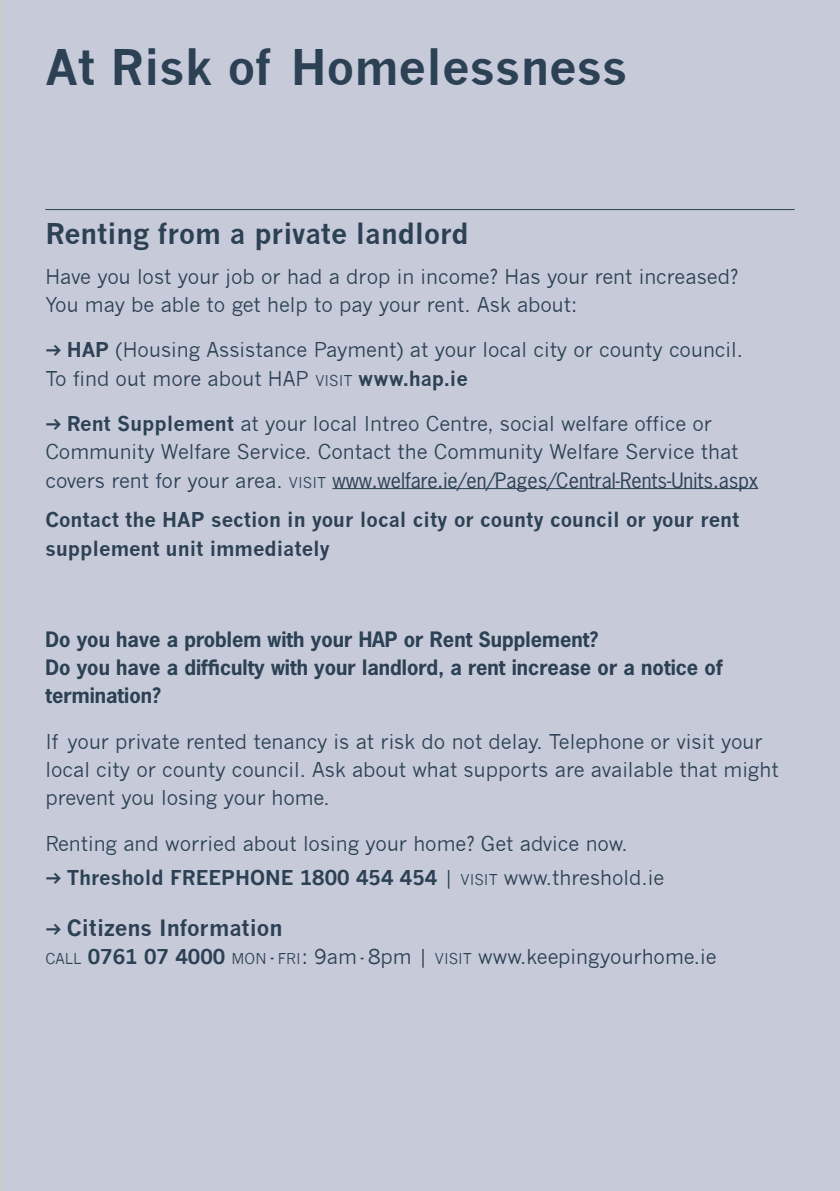
<style>
.page{position:relative;width:840px;height:1191px;background:#fff}
.page>*{position:absolute;margin:0;border:0;box-sizing:border-box;transform-origin:0 0}
.t1{font:700 48px "News Gothic";color:#2c4154}
.t2{font:700 28px "News Gothic";color:#2c4154}
.t3{font:700 22px "News Gothic";color:#2c4154}
.t4{font:20px/28.4px "News Gothic";color:#2c4154}
.t5{font:700 20px/28.4px "News Gothic";color:#2c4154}
.t6{font:700 20px/28.4px "News Gothic Std";color:#2c4154}
.t7{font:20px "News Gothic Std";color:#2c4154}
.s1{font-family:"Fedra Sans Std";font-size:22px}
.s2{font-weight:700}
.s3{font-size:14.6px}
.s4{font-family:"News Gothic"}
.s5{font-family:"News Gothic";font-size:14.6px}
.s6{font-family:"Fedra Sans Std";font-weight:400;font-size:22px}
.s7{font-weight:400}
.s8{font-weight:400;font-size:14.6px}
.s9{font-family:"Fedra Sans Std";font-weight:400}
</style>
<div class="page">
<div style="left:0;top:0;width:839px;height:1191px;background:#c6cad9"></div>
<hr style="left:45px;top:209px;width:749px;height:1px;background:#2c4154">
<hr style="left:332px;top:488px;width:425px;height:1px;background:#2c4154">
<h1 class="t1" style="left:45px;top:38px;width:583px">At Risk of Homelessness</h1>
<h2 class="t2" style="left:45px;top:216px;width:424px">Renting from a private landlord</h2>
<p class="t4" style="left:45px;top:262px;width:694px">Have you lost your job or had a drop in income? Has your rent increased?<br>You may be able to get help to pay your rent. Ask about:</p>
<p class="t4" style="left:45px;top:336px;width:698px"><span class="s1">→</span> <span class="s2">HAP</span> (Housing Assistance Payment) at your local city or county council.<br>To find out more about HAP <span class="s3">VISIT</span> <span class="s2">www.hap.ie</span></p>
<p class="t4" style="left:45px;top:409px;width:694px"><span class="s1">→</span> <span class="s2">Rent Supplement</span> at your local Intreo Centre, social welfare office or<br>Community Welfare Service. Contact the Community Welfare Service that</p>
<p class="t7" style="left:45px;top:467px;width:714px"><span class="s4">covers rent for your area.</span> <span class="s5">VISIT</span> www.welfare.ie/en/Pages/Central-Rents-Units.aspx</p>
<p class="t5" style="left:45px;top:505px;width:695px">Contact the HAP section in your local city or county council or your rent supplement unit immediately</p>
<p class="t6" style="left:45px;top:624px;width:678px">Do you have a problem with your HAP or Rent Supplement?<br>Do you have a difficulty with your landlord, a rent increase or a notice of termination?</p>
<p class="t4" style="left:45px;top:727px;width:734px">If your private rented tenancy is at risk do not delay. Telephone or visit your local city or county council. Ask about what supports are available that might prevent you losing your home.</p>
<p class="t4" style="left:45px;top:829px;width:583px">Renting and worried about losing your home? Get advice now.</p>
<p class="t5" style="left:45px;top:863px;width:620px"><span class="s6">→</span> Threshold FREEPHONE 1800 454 454 <span class="s7">|</span> <span class="s8">VISIT</span> <span class="s7">www.threshold.ie</span></p>
<p class="t3" style="left:45px;top:914px;width:238px"><span class="s9">→</span> Citizens Information</p>
<p class="t4" style="left:45px;top:942px;width:672px"><span class="s3">CALL</span> <span class="s2">0761 07 4000</span> <span class="s3">MON</span> - <span class="s3">FRI</span>: 9am-8pm | <span class="s3">VISIT</span> www.keepingyourhome.ie</p>
</div>
